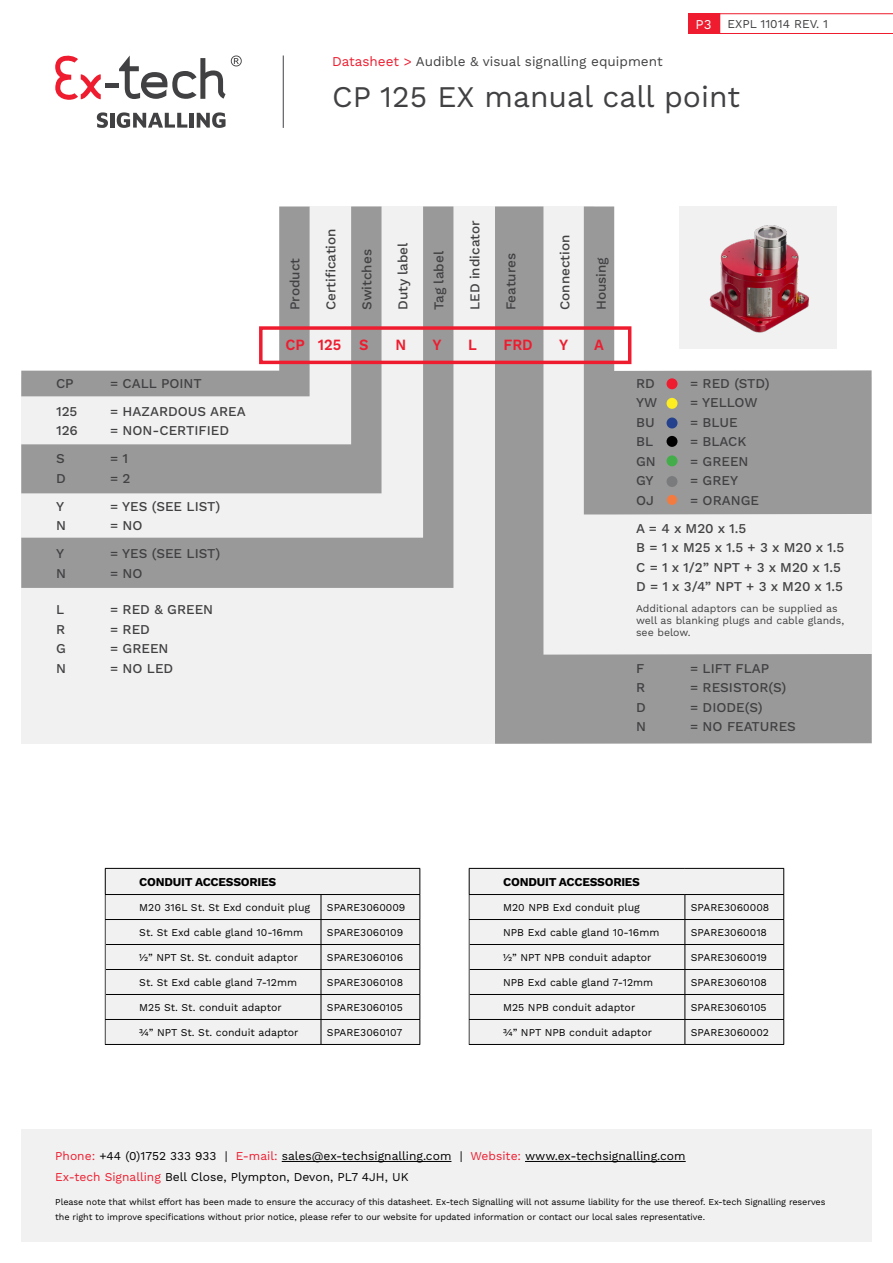
<style>
.page{position:relative;width:893px;height:1263px;background:#fff}
.page>*{position:absolute;margin:0;border:0;box-sizing:border-box;transform-origin:0 0}
.t1{font:30px "Work Sans";color:#414042}
.t2{font:600 15.6px "Work Sans";color:#ee1c2e;scale:.93 1}
.t3{font:500 13.5px/19.5px "Work Sans";color:#414042}
.t4{font:13.5px "Work Sans";color:#414042}
.t5{font:13.5px "Work Sans";color:#fff}
.t6{font:12px/21px "Work Sans";color:#000}
.t7{font:700 12px "Work Sans";letter-spacing:-.02em;color:#000}
.t8{font:12px "Work Sans";color:#414042}
.t9{font:10.5px "Work Sans";color:#000}
.t10{font:10.5px/12px "Work Sans";color:#414042}
.t11{font:9px/15px "Work Sans";letter-spacing:-.01em;color:#000}
.s1{color:#ee1c2e}
</style>
<div class="page">
<div style="left:21px;top:1129px;width:851px;height:113px;background:#f1f1f1"></div>
<svg style="left:97px;top:112px;width:11px;height:16px"></svg>
<hr style="left:110px;top:113px;width:4px;height:15px;background:#414042">
<svg style="left:117px;top:112px;width:70px;height:16px"></svg>
<hr style="left:190px;top:113px;width:4px;height:15px;background:#414042">
<svg style="left:197px;top:112px;width:29px;height:16px"></svg>
<svg style="left:55px;top:55px;width:46px;height:45px"></svg>
<div style="left:105px;top:83px;width:14px;height:5px;background:#414042"></div>
<svg style="left:119px;top:56px;width:123px;height:43px"></svg>
<hr style="left:283px;top:56px;width:1px;height:72px;background:#414042">
<div style="left:688px;top:13px;width:32px;height:21px;background:#ee1c2e"></div>
<svg style="left:720px;top:13px;width:173px;height:21px"></svg>
<hr style="left:282px;top:1161px;width:169px;height:1px;background:#000">
<hr style="left:525px;top:1161px;width:161px;height:1px;background:#000">
<div style="left:21px;top:377px;width:851px;height:367px;background:#f1f1f1"></div>
<div style="left:310px;top:206px;width:284px;height:171px;background:#f1f1f1"></div>
<svg style="left:21px;top:206px;width:432px;height:382px"></svg>
<svg style="left:495px;top:206px;width:377px;height:538px"></svg>
<svg style="left:584px;top:206px;width:288px;height:308px;fill:#9a999a"></svg>
<div style="left:259px;top:326px;width:372px;height:38px;border:3px solid #ee1c2e"></div>
<div style="left:679px;top:206px;width:158px;height:142px;background:#f1f1f1"></div>
<img style="left:709px;top:225px;width:100px;height:108px">
<div style="left:667px;top:495px;width:10px;height:10px;background:#f47b3f;border-radius:50%"></div>
<div style="left:666px;top:378px;width:11px;height:11px;background:#ee1c2e;border-radius:50%"></div>
<div style="left:666px;top:398px;width:11px;height:11px;background:#fcee21;border-radius:50%"></div>
<div style="left:666px;top:417px;width:11px;height:11px;background:#24418e;border-radius:50%"></div>
<div style="left:666px;top:436px;width:11px;height:11px;background:#000;border-radius:50%"></div>
<div style="left:666px;top:455px;width:11px;height:11px;background:#42ad49;border-radius:50%"></div>
<div style="left:666px;top:476px;width:11px;height:11px;background:#797b7d;border-radius:50%"></div>
<hr style="left:105px;top:1044px;width:216px;height:1px;background:#000">
<hr style="left:321px;top:1044px;width:99px;height:1px;background:#000">
<hr style="left:105px;top:868px;width:216px;height:1px;background:#000">
<hr style="left:321px;top:868px;width:99px;height:1px;background:#000">
<div style="left:105px;top:869px;width:315px;height:175px;background:#f2f1f1"></div>
<hr style="left:105px;top:894px;width:216px;height:1px;background:#000">
<hr style="left:321px;top:894px;width:99px;height:1px;background:#000">
<hr style="left:469px;top:1044px;width:216px;height:1px;background:#000">
<hr style="left:685px;top:1044px;width:99px;height:1px;background:#000">
<hr style="left:469px;top:868px;width:216px;height:1px;background:#000">
<hr style="left:685px;top:868px;width:99px;height:1px;background:#000">
<div style="left:469px;top:869px;width:315px;height:175px;background:#f2f1f1"></div>
<hr style="left:469px;top:894px;width:216px;height:1px;background:#000">
<hr style="left:685px;top:894px;width:99px;height:1px;background:#000">
<p class="t4" style="left:332px;top:56px;width:332px"><span class="s1">Datasheet &gt;</span> Audible &amp; visual signalling equipment</p>
<p class="t5" style="left:696px;top:19px;width:18px">P3</p>
<p class="t8" style="left:728px;top:19px;width:102px">EXPL 11014 REV. 1</p>
<h1 class="t1" style="left:332px;top:84px;width:409px">CP 125 EX manual call point</h1>
<p class="t3" style="left:286px;top:310px;width:54px;rotate:-90deg">Product</p>
<p class="t3" style="left:322px;top:310px;width:83px;rotate:-90deg">Certification</p>
<p class="t3" style="left:358px;top:310px;width:62px;rotate:-90deg">Switches</p>
<p class="t3" style="left:394px;top:310px;width:69px;rotate:-90deg">Duty label</p>
<p class="t3" style="left:430px;top:310px;width:61px;rotate:-90deg">Tag label</p>
<p class="t3" style="left:466px;top:310px;width:91px;rotate:-90deg">LED indicator</p>
<p class="t3" style="left:502px;top:310px;width:59px;rotate:-90deg">Features</p>
<p class="t3" style="left:556px;top:310px;width:77px;rotate:-90deg">Connection</p>
<p class="t3" style="left:592px;top:310px;width:55px;rotate:-90deg">Housing</p>
<p class="t3" style="left:56px;top:374px;width:19px">CP</p>
<p class="t3" style="left:110px;top:374px;width:93px">= CALL POINT</p>
<p class="t3" style="left:56px;top:402px;width:23px">125</p>
<p class="t3" style="left:110px;top:402px;width:137px">= HAZARDOUS AREA</p>
<p class="t3" style="left:56px;top:422px;width:23px">126</p>
<p class="t3" style="left:110px;top:422px;width:121px">= NON-CERTIFIED</p>
<p class="t3" style="left:56px;top:450px;width:10px">S</p>
<p class="t3" style="left:110px;top:450px;width:19px">= 1</p>
<p class="t3" style="left:56px;top:469px;width:11px">D</p>
<p class="t3" style="left:110px;top:469px;width:22px">= 2</p>
<p class="t3" style="left:56px;top:497px;width:10px">Y</p>
<p class="t3" style="left:110px;top:497px;width:112px">= YES (SEE LIST)</p>
<p class="t3" style="left:56px;top:517px;width:11px">N</p>
<p class="t3" style="left:110px;top:517px;width:34px">= NO</p>
<p class="t3" style="left:56px;top:545px;width:10px">Y</p>
<p class="t3" style="left:110px;top:545px;width:112px">= YES (SEE LIST)</p>
<p class="t3" style="left:56px;top:564px;width:11px">N</p>
<p class="t3" style="left:110px;top:564px;width:34px">= NO</p>
<p class="t3" style="left:56px;top:601px;width:10px">L</p>
<p class="t3" style="left:110px;top:601px;width:105px">= RED &amp; GREEN</p>
<p class="t3" style="left:56px;top:620px;width:11px">R</p>
<p class="t3" style="left:110px;top:620px;width:41px">= RED</p>
<p class="t3" style="left:56px;top:640px;width:11px">G</p>
<p class="t3" style="left:110px;top:640px;width:60px">= GREEN</p>
<p class="t3" style="left:56px;top:659px;width:11px">N</p>
<p class="t3" style="left:110px;top:659px;width:65px">= NO LED</p>
<h2 class="t2" style="left:285px;top:339px;width:91px">CP 125 S</h2>
<h2 class="t2" style="left:395px;top:339px;width:13px">N</h2>
<h2 class="t2" style="left:433px;top:339px;width:11px">Y</h2>
<h2 class="t2" style="left:468px;top:339px;width:11px">L</h2>
<h2 class="t2" style="left:503px;top:339px;width:33px">FRD</h2>
<h2 class="t2" style="left:559px;top:339px;width:11px">Y</h2>
<h2 class="t2" style="left:594px;top:339px;width:12px">A</h2>
<p class="t3" style="left:636px;top:374px;width:20px">RD</p>
<p class="t3" style="left:690px;top:374px;width:81px">= RED (STD)</p>
<p class="t3" style="left:636px;top:394px;width:23px">YW</p>
<p class="t3" style="left:690px;top:394px;width:69px">= YELLOW</p>
<p class="t3" style="left:636px;top:413px;width:20px">BU</p>
<p class="t3" style="left:690px;top:413px;width:49px">= BLUE</p>
<p class="t3" style="left:636px;top:433px;width:19px">BL</p>
<p class="t3" style="left:690px;top:433px;width:58px">= BLACK</p>
<p class="t3" style="left:636px;top:452px;width:21px">GN</p>
<p class="t3" style="left:690px;top:452px;width:60px">= GREEN</p>
<p class="t3" style="left:636px;top:472px;width:19px">GY</p>
<p class="t3" style="left:690px;top:472px;width:50px">= GREY</p>
<p class="t3" style="left:636px;top:491px;width:19px">OJ</p>
<p class="t3" style="left:636px;top:487px;width:124px;line-height:28px;text-indent:54px">= ORANGE<br>A = 4 x M20 x 1.5</p>
<p class="t3" style="left:636px;top:539px;width:210px">B = 1 x M25 x 1.5 + 3 x M20 x 1.5<br>C = 1 x 1/2” NPT + 3 x M20 x 1.5<br>D = 1 x 3/4” NPT + 3 x M20 x 1.5</p>
<p class="t10" style="left:636px;top:604px;width:210px">Additional adaptors can be supplied as well as blanking plugs and cable glands, see below.</p>
<p class="t3" style="left:636px;top:659px;width:10px">F</p>
<p class="t3" style="left:690px;top:659px;width:81px">= LIFT FLAP</p>
<p class="t3" style="left:636px;top:679px;width:11px">R</p>
<p class="t3" style="left:690px;top:679px;width:98px">= RESISTOR(S)</p>
<p class="t3" style="left:636px;top:698px;width:11px">D</p>
<p class="t3" style="left:690px;top:698px;width:74px">= DIODE(S)</p>
<p class="t3" style="left:636px;top:718px;width:11px">N</p>
<p class="t3" style="left:690px;top:718px;width:107px">= NO FEATURES</p>
<p class="t7" style="left:139px;top:875px;width:138px">CONDUIT ACCESSORIES</p>
<p class="t9" style="left:139px;top:903px;width:172px">M20 316L St. St Exd conduit plug</p>
<p class="t9" style="left:327px;top:903px;width:80px">SPARE3060009</p>
<p class="t9" style="left:139px;top:928px;width:165px">St. St Exd cable gland 10-16mm</p>
<p class="t9" style="left:327px;top:928px;width:78px">SPARE3060109</p>
<p class="t9" style="left:139px;top:953px;width:160px">½” NPT St. St. conduit adaptor</p>
<p class="t9" style="left:327px;top:953px;width:78px">SPARE3060106</p>
<p class="t9" style="left:139px;top:978px;width:159px">St. St Exd cable gland 7-12mm</p>
<p class="t9" style="left:327px;top:978px;width:78px">SPARE3060108</p>
<p class="t9" style="left:139px;top:1003px;width:144px">M25 St. St. conduit adaptor</p>
<p class="t9" style="left:327px;top:1003px;width:77px">SPARE3060105</p>
<p class="t9" style="left:139px;top:1028px;width:161px">¾” NPT St. St. conduit adaptor</p>
<p class="t9" style="left:327px;top:1028px;width:77px">SPARE3060107</p>
<p class="t7" style="left:503px;top:875px;width:138px">CONDUIT ACCESSORIES</p>
<p class="t9" style="left:503px;top:903px;width:138px">M20 NPB Exd conduit plug</p>
<p class="t9" style="left:691px;top:903px;width:80px">SPARE3060008</p>
<p class="t9" style="left:503px;top:928px;width:158px">NPB Exd cable gland 10-16mm</p>
<p class="t9" style="left:691px;top:928px;width:78px">SPARE3060018</p>
<p class="t9" style="left:503px;top:953px;width:150px">½” NPT NPB conduit adaptor</p>
<p class="t9" style="left:691px;top:953px;width:78px">SPARE3060019</p>
<p class="t9" style="left:503px;top:978px;width:152px">NPB Exd cable gland 7-12mm</p>
<p class="t9" style="left:691px;top:978px;width:78px">SPARE3060108</p>
<p class="t9" style="left:503px;top:1003px;width:134px">M25 NPB conduit adaptor</p>
<p class="t9" style="left:691px;top:1003px;width:77px">SPARE3060105</p>
<p class="t9" style="left:503px;top:1028px;width:150px">¾” NPT NPB conduit adaptor</p>
<p class="t9" style="left:691px;top:1028px;width:80px">SPARE3060002</p>
<p class="t6" style="left:55px;top:1146px;width:632px"><span class="s1">Phone:</span> +44 (0)1752 333 933 | <span class="s1">E-mail:</span> sales@ex-techsignalling.com | <span class="s1">Website:</span> www.ex-techsignalling.com<br><span class="s1">Ex-tech Signalling</span> Bell Close, Plympton, Devon, PL7 4JH, UK</p>
<p class="t11" style="left:55px;top:1195px;width:772px">Please note that whilst effort has been made to ensure the accuracy of this datasheet. Ex-tech Signalling will not assume liability for the use thereof. Ex-tech Signalling reserves the right to improve specifications without prior notice, please refer to our website for updated information or contact our local sales representative.</p>
</div>
